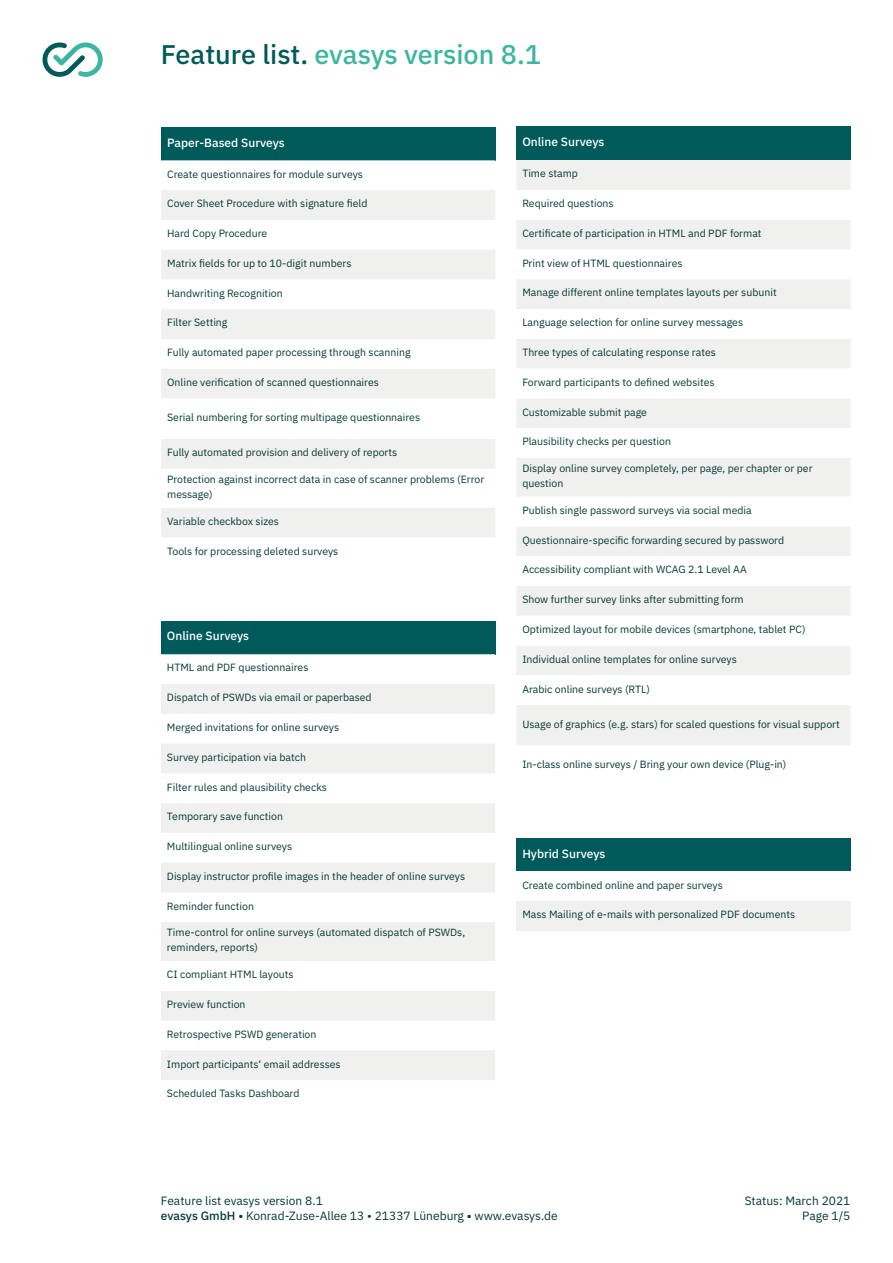
<style>
.page{position:relative;width:893px;height:1263px;background:#fff}
.page>*{position:absolute;margin:0;border:0;box-sizing:border-box;transform-origin:0 0}
.t1{font:500 27px "IBM Plex Sans";color:#3cb5a1}
.t2{font:12px/15px "IBM Plex Sans";color:#043835}
.t3{font:500 12px "IBM Plex Sans";color:#fff}
.t4{font:10.5px/15px "IBM Plex Sans";color:#043835}
.s1{color:#005a5a}
.s2{font-weight:500}
</style>
<div class="page">
<svg style="left:43px;top:43px;width:60px;height:34px"></svg>
<div style="left:161px;top:127px;width:334px;height:33px;background:#005a5a"></div>
<svg style="left:161px;top:190px;width:334px;height:347px;fill:#f1f1f1"></svg>
<div style="left:516px;top:838px;width:334px;height:33px;background:#005a5a"></div>
<div style="left:516px;top:901px;width:334px;height:30px;background:#f0f0ef"></div>
<div style="left:161px;top:621px;width:334px;height:33px;background:#005a5a"></div>
<svg style="left:161px;top:684px;width:334px;height:396px;fill:#f0f0ef"></svg>
<div style="left:516px;top:127px;width:334px;height:33px;background:#005a5a"></div>
<div style="left:516px;top:160px;width:334px;height:30px;background:#f0f0ef"></div>
<svg style="left:516px;top:220px;width:334px;height:525px;fill:#f0f0ef"></svg>
<h1 class="t1" style="left:161px;top:33px;width:382px"><span class="s1">Feature list.</span> evasys version 8.1</h1>
<p class="t3" style="left:167px;top:133px;width:119px">Paper-Based Surveys</p>
<p class="t4" style="left:167px;top:165px;width:197px">Create questionnaires for module surveys</p>
<p class="t4" style="left:167px;top:195px;width:202px">Cover Sheet Procedure with signature field</p>
<p class="t4" style="left:167px;top:225px;width:102px">Hard Copy Procedure</p>
<p class="t4" style="left:167px;top:255px;width:186px">Matrix fields for up to 10-digit numbers</p>
<p class="t4" style="left:167px;top:285px;width:117px">Handwriting Recognition</p>
<p class="t4" style="left:167px;top:314px;width:62px">Filter Setting</p>
<p class="t4" style="left:167px;top:344px;width:245px">Fully automated paper processing through scanning</p>
<p class="t4" style="left:167px;top:374px;width:213px">Online verification of scanned questionnaires</p>
<p class="t4" style="left:167px;top:409px;width:255px">Serial numbering for sorting multipage questionnaires</p>
<p class="t4" style="left:167px;top:444px;width:232px">Fully automated provision and delivery of reports</p>
<p class="t4" style="left:167px;top:471px;width:319px">Protection against incorrect data in case of scanner problems (Error message)</p>
<p class="t4" style="left:167px;top:513px;width:113px">Variable checkbox sizes</p>
<p class="t4" style="left:167px;top:543px;width:173px">Tools for processing deleted surveys</p>
<p class="t3" style="left:167px;top:627px;width:84px">Online Surveys</p>
<p class="t4" style="left:167px;top:659px;width:143px">HTML and PDF questionnaires</p>
<p class="t4" style="left:167px;top:689px;width:206px">Dispatch of PSWDs via email or paperbased</p>
<p class="t4" style="left:167px;top:719px;width:174px">Merged invitations for online surveys</p>
<p class="t4" style="left:167px;top:749px;width:141px">Survey participation via batch</p>
<p class="t4" style="left:167px;top:778px;width:161px">Filter rules and plausibility checks</p>
<p class="t4" style="left:167px;top:808px;width:118px">Temporary save function</p>
<p class="t4" style="left:167px;top:838px;width:127px">Multilingual online surveys</p>
<p class="t4" style="left:167px;top:868px;width:300px">Display instructor profile images in the header of online surveys</p>
<p class="t4" style="left:167px;top:897px;width:89px">Reminder function</p>
<p class="t4" style="left:167px;top:924px;width:300px">Time-control for online surveys (automated dispatch of PSWDs, reminders, reports)</p>
<p class="t4" style="left:167px;top:966px;width:128px">CI compliant HTML layouts</p>
<p class="t4" style="left:167px;top:996px;width:80px">Preview function</p>
<p class="t4" style="left:167px;top:1026px;width:151px">Retrospective PSWD generation</p>
<p class="t4" style="left:167px;top:1055px;width:175px">Import participants‘ email addresses</p>
<p class="t4" style="left:167px;top:1085px;width:134px">Scheduled Tasks Dashboard</p>
<p class="t3" style="left:522px;top:133px;width:84px">Online Surveys</p>
<p class="t4" style="left:522px;top:165px;width:57px">Time stamp</p>
<p class="t4" style="left:522px;top:195px;width:93px">Required questions</p>
<p class="t4" style="left:522px;top:225px;width:241px">Certificate of participation in HTML and PDF format</p>
<p class="t4" style="left:522px;top:255px;width:162px">Print view of HTML questionnaires</p>
<p class="t4" style="left:522px;top:284px;width:256px">Manage different online templates layouts per subunit</p>
<p class="t4" style="left:522px;top:314px;width:222px">Language selection for online survey messages</p>
<p class="t4" style="left:522px;top:344px;width:195px">Three types of calculating response rates</p>
<p class="t4" style="left:522px;top:374px;width:194px">Forward participants to defined websites</p>
<p class="t4" style="left:522px;top:403px;width:126px">Customizable submit page</p>
<p class="t4" style="left:522px;top:433px;width:150px">Plausibility checks per question</p>
<p class="t4" style="left:522px;top:460px;width:292px">Display online survey completely, per page, per chapter or per question</p>
<p class="t4" style="left:522px;top:502px;width:231px">Publish single password surveys via social media</p>
<p class="t4" style="left:522px;top:532px;width:263px">Questionnaire-specific forwarding secured by password</p>
<p class="t4" style="left:522px;top:561px;width:226px">Accessibility compliant with WCAG 2.1 Level AA</p>
<p class="t4" style="left:522px;top:591px;width:223px">Show further survey links after submitting form</p>
<p class="t4" style="left:522px;top:621px;width:285px">Optimized layout for mobile devices (smartphone, tablet PC)</p>
<p class="t4" style="left:522px;top:651px;width:216px">Individual online templates for online surveys</p>
<p class="t4" style="left:522px;top:680px;width:129px">Arabic online surveys (RTL)</p>
<p class="t4" style="left:522px;top:715px;width:319px">Usage of graphics (e.g. stars) for scaled questions for visual support</p>
<p class="t4" style="left:522px;top:755px;width:266px">In-class online surveys / Bring your own device (Plug-in)</p>
<p class="t3" style="left:522px;top:844px;width:85px">Hybrid Surveys</p>
<p class="t4" style="left:522px;top:876px;width:202px">Create combined online and paper surveys</p>
<p class="t4" style="left:522px;top:906px;width:274px">Mass Mailing of e-mails with personalized PDF documents</p>
<p class="t2" style="left:161px;top:1192px;width:398px">Feature list evasys version 8.1<br><span class="s2">evasys GmbH •</span> Konrad-Zuse-Allee 13 • 21337 Lüneburg <span class="s2">•</span> www.evasys.de</p>
<p class="t2" style="left:745px;top:1192px;width:107px;text-align:right">Status: March 2021<br>Page 1/5</p>
</div>
